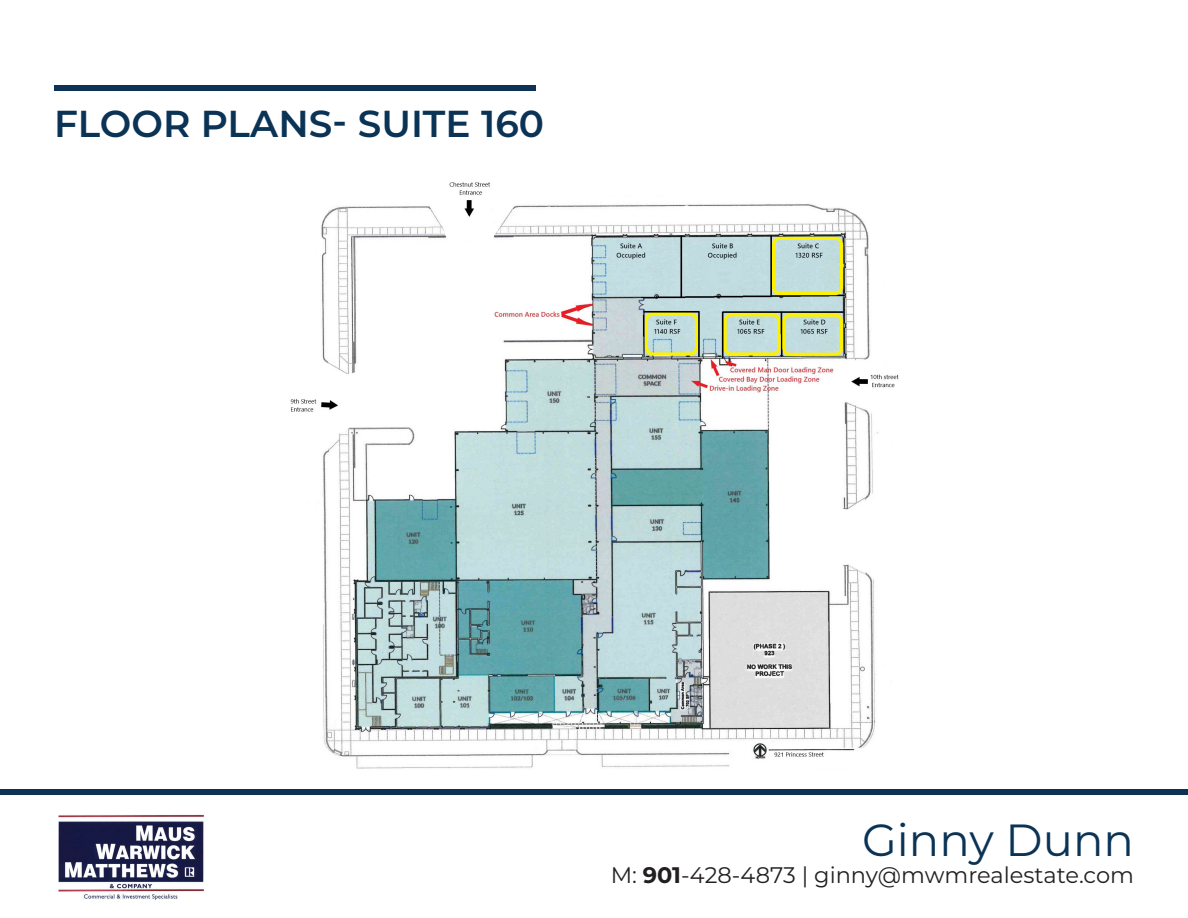
<style>
.page{position:relative;width:1188px;height:918px;background:#fff}
.page>*{position:absolute;margin:0;border:0;box-sizing:border-box;transform-origin:0 0}
.t1{font:45px "Montserrat";color:#0b3355}
.t2{font:600 37.5px "Montserrat";color:#0b3355}
.t3{font:22.5px "Montserrat";color:#231f20}
.s1{font-weight:700}
</style>
<div class="page">
<div style="left:0;top:789px;width:1188px;height:6px;background:#0d3256"></div>
<img style="left:58px;top:814px;width:146px;height:86px">
<div style="left:54px;top:85px;width:482px;height:6px;background:#0d3256"></div>
<img style="left:290px;top:182px;width:609px;height:587px">
<p class="t2" style="left:54px;top:97px;width:492px">FLOOR PLANS- SUITE 160</p>
<h1 class="t1" style="left:862px;top:809px;width:273px">Ginny Dunn</h1>
<p class="t3" style="left:611px;top:859px;width:525px">M: <span class="s1">901</span>-428-4873 | ginny@mwmrealestate.com</p>
</div>
